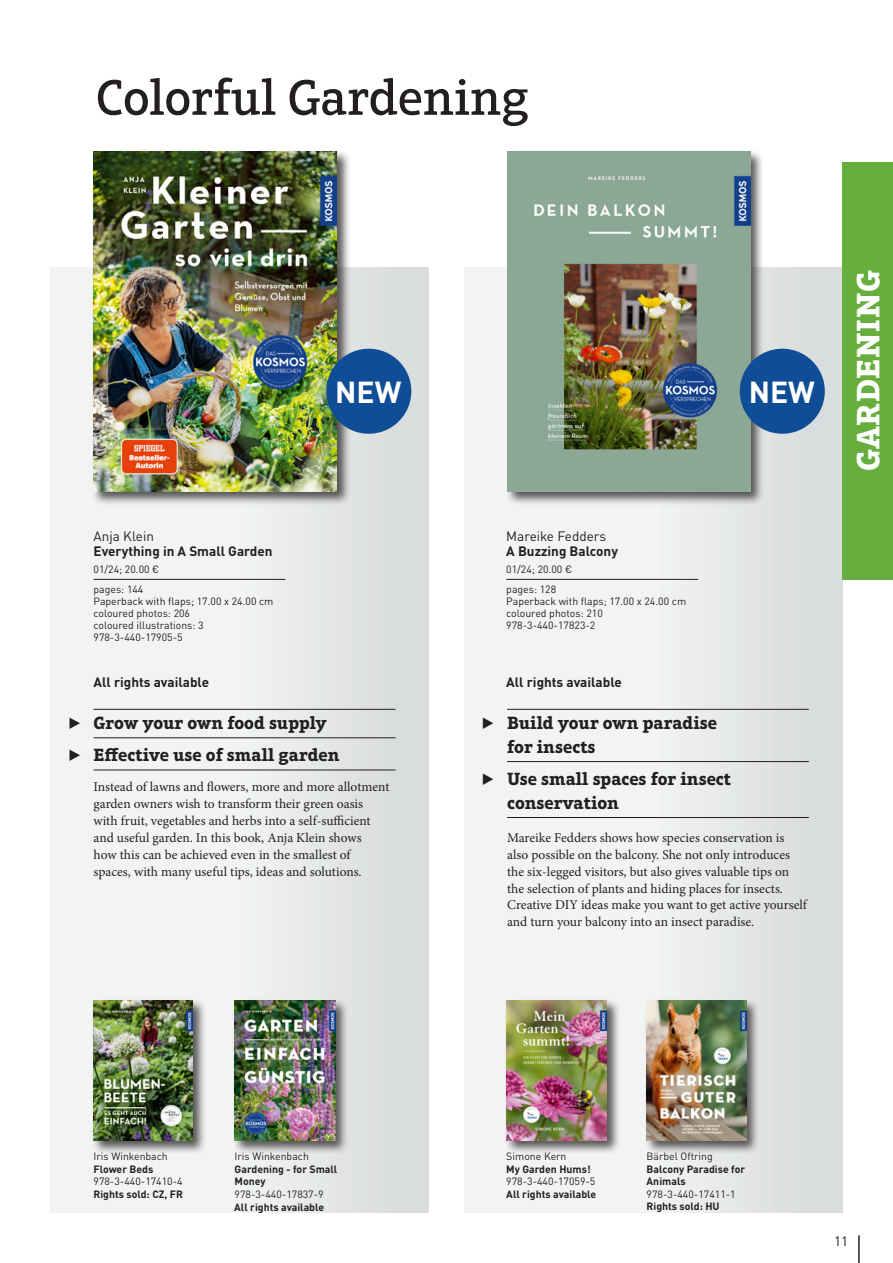
<style>
.page{position:relative;width:893px;height:1263px;background:#fff}
.page>*{position:absolute;margin:0;border:0;box-sizing:border-box;transform-origin:0 0}
.t1{font:500 51px "Aptifer Slab LT Pro";letter-spacing:-.01em;color:#231f20}
.Kategorie{font:700 33px "Aptifer Slab LT Pro";letter-spacing:.025em;color:#fff}
.t2{font:700 30px "DINOT";color:#fff}
.t3{font:700 18px/23.7px "Aptifer Slab LT Pro";color:#231f20}
.Fließtext{font:13.5px/16.8px "Minion Pro";color:#231f20}
.Titel{font:700 13.5px "DINOT";color:#231f20}
.All_rights_available{font:700 13.5px "DINOT";color:#231f20}
.Autor_1{font:13.5px "DINOT";color:#231f20}
.ISBN{font:10.5px "DINOT";color:#231f20}
.Titel_klein{font:700 10.5px/12.6px "DINOT";color:#231f20}
.Format{font:10.5px "DINOT";color:#231f20}
.Autor_1-2{font:10.5px "DINOT";color:#231f20}
.Farbfotos{font:10.5px "DINOT";color:#231f20}
.All_rights_available-2{font:700 10.5px "DINOT";color:#231f20}
.Rights_sold_klein{font:700 10.5px "DINOT";color:#231f20}
.Preis_D{font:10.5px "DINOT";color:#231f20}
.Farbillus{font:10.5px "DINOT";color:#231f20}
.Umfang{font:10.5px "DINOT";color:#231f20}
</style>
<div class="page">
<div style="left:51px;top:268px;width:378px;height:944px;background:linear-gradient(to right,#f7faf9,#dddfdf)"></div>
<div style="left:464px;top:268px;width:378px;height:944px;background:linear-gradient(to right,#f7faf9,#dde0e0)"></div>
<hr style="left:858px;top:1235px;width:2px;height:28px;background:#231f20">
<hr style="left:94px;top:709px;width:301px;height:1px;background:#231f20">
<hr style="left:94px;top:737px;width:301px;height:1px;background:#231f20">
<hr style="left:94px;top:770px;width:301px;height:1px;background:#231f20">
<hr style="left:507px;top:709px;width:302px;height:1px;background:#231f20">
<hr style="left:507px;top:761px;width:302px;height:1px;background:#231f20">
<hr style="left:507px;top:817px;width:302px;height:1px;background:#231f20">
<div style="left:91px;top:149px;width:260px;height:357px;background:#231f20;opacity:.75"></div>
<img style="left:94px;top:152px;width:243px;height:340px">
<hr style="left:94px;top:579px;width:191px;height:1px;background:#231f20">
<hr style="left:506px;top:579px;width:192px;height:1px;background:#231f20">
<div style="left:505px;top:149px;width:260px;height:357px;background:#231f20;opacity:.75"></div>
<img style="left:507px;top:152px;width:243px;height:340px">
<div style="left:91px;top:998px;width:116px;height:157px;background:#231f20;opacity:.75"></div>
<img style="left:94px;top:1000px;width:99px;height:141px">
<div style="left:232px;top:998px;width:118px;height:157px;background:#231f20;opacity:.75"></div>
<img style="left:235px;top:1000px;width:100px;height:141px">
<div style="left:644px;top:998px;width:116px;height:157px;background:#231f20;opacity:.75"></div>
<img style="left:647px;top:1000px;width:99px;height:141px">
<div style="left:504px;top:998px;width:117px;height:157px;background:#231f20;opacity:.75"></div>
<img style="left:506px;top:1000px;width:101px;height:141px">
<div style="left:326px;top:349px;width:85px;height:85px;background:#0f4d96;border-radius:50%"></div>
<div style="left:740px;top:349px;width:85px;height:85px;background:#0f4d96;border-radius:50%"></div>
<div style="left:842px;top:162px;width:51px;height:417px;background:#66ae3d"></div>
<p class="t1" style="left:96px;top:68px;width:435px">Colorful Gardening</p>
<p class="t2" style="left:335px;top:372px;width:68px">NEW</p>
<p class="t2" style="left:749px;top:372px;width:68px">NEW</p>
<p class="Autor_1" style="left:94px;top:528px;width:62px">Anja Klein</p>
<p class="Autor_1" style="left:506px;top:528px;width:101px">Mareike Fedders</p>
<p class="Titel" style="left:94px;top:542px;width:181px">Everything in A Small Garden</p>
<p class="Titel" style="left:506px;top:542px;width:113px">A Buzzing Balcony</p>
<p class="Preis_D" style="left:94px;top:562px;width:67px">01/24; 20.00 €</p>
<p class="Umfang" style="left:94px;top:583px;width:51px">pages: 144</p>
<p class="Format" style="left:94px;top:595px;width:181px">Paperback with flaps; 17.00 x 24.00 cm</p>
<p class="Farbfotos" style="left:94px;top:607px;width:98px">coloured photos: 206</p>
<p class="Farbillus" style="left:94px;top:619px;width:112px">coloured illustrations: 3</p>
<p class="ISBN" style="left:94px;top:631px;width:91px">978-3-440-17905-5</p>
<p class="Preis_D" style="left:506px;top:562px;width:67px">01/24; 20.00 €</p>
<p class="Umfang" style="left:506px;top:583px;width:51px">pages: 128</p>
<p class="Format" style="left:506px;top:595px;width:181px">Paperback with flaps; 17.00 x 24.00 cm</p>
<p class="Farbfotos" style="left:506px;top:607px;width:98px">coloured photos: 210</p>
<p class="ISBN" style="left:506px;top:619px;width:91px">978-3-440-17823-2</p>
<p class="All_rights_available" style="left:94px;top:674px;width:117px">All rights available</p>
<p class="All_rights_available" style="left:506px;top:674px;width:117px">All rights available</p>
<p class="t3" style="left:68px;top:711px;width:260px">▶ Grow your own food supply</p>
<p class="t3" style="left:68px;top:743px;width:273px">▶ Effective use of small garden</p>
<p class="Fließtext" style="left:94px;top:779px;width:297px">Instead of lawns and flowers, more and more allotment garden owners wish to transform their green oasis with fruit, vegetables and herbs into a self-sufficient and useful garden. In this book, Anja Klein shows<br>how this can be achieved even in the smallest of spaces, with many useful tips, ideas and solutions.</p>
<p class="t3" style="left:507px;top:711px;width:212px;text-indent:-26px">▶ Build your own paradise for insects</p>
<p class="t3" style="left:507px;top:767px;width:226px;text-indent:-26px">▶ Use small spaces for insect conservation</p>
<p class="Fließtext" style="left:507px;top:829px;width:301px">Mareike Fedders shows how species conservation is also possible on the balcony. She not only introduces the six-legged visitors, but also gives valuable tips on the selection of plants and hiding places for insects.<br>Creative DIY ideas make you want to get active yourself and turn your balcony into an insect paradise.</p>
<p class="Kategorie" style="left:848px;top:471px;width:203px;rotate:-90deg">GARDENING</p>
<p class="Autor_1-2" style="left:94px;top:1149px;width:76px">Iris Winkenbach</p>
<p class="Titel_klein" style="left:94px;top:1162px;width:61px">Flower Beds</p>
<p class="ISBN" style="left:94px;top:1175px;width:91px">978-3-440-17410-4</p>
<p class="Rights_sold_klein" style="left:94px;top:1187px;width:91px">Rights sold: CZ, FR</p>
<p class="Autor_1-2" style="left:235px;top:1150px;width:76px">Iris Winkenbach</p>
<p class="Titel_klein" style="left:235px;top:1162px;width:104px">Gardening - for Small<br>Money</p>
<p class="ISBN" style="left:235px;top:1187px;width:91px">978-3-440-17837-9</p>
<p class="All_rights_available-2" style="left:234px;top:1201px;width:91px">All rights available</p>
<p class="Autor_1-2" style="left:506px;top:1150px;width:62px">Simone Kern</p>
<p class="ISBN" style="left:506px;top:1175px;width:91px">978-3-440-17059-5</p>
<p class="Titel_klein" style="left:506px;top:1162px;width:86px">My Garden Hums!</p>
<p class="All_rights_available-2" style="left:506px;top:1187px;width:91px">All rights available</p>
<p class="Autor_1-2" style="left:647px;top:1150px;width:68px">Bärbel Oftring</p>
<p class="ISBN" style="left:647px;top:1187px;width:91px">978-3-440-17411-1</p>
<p class="Titel_klein" style="left:647px;top:1162px;width:100px">Balcony Paradise for<br>Animals</p>
<p class="Rights_sold_klein" style="left:647px;top:1199px;width:74px">Rights sold: HU</p>
<p class="Autor_1" style="left:834px;top:1233px;width:16px">11</p>
</div>
